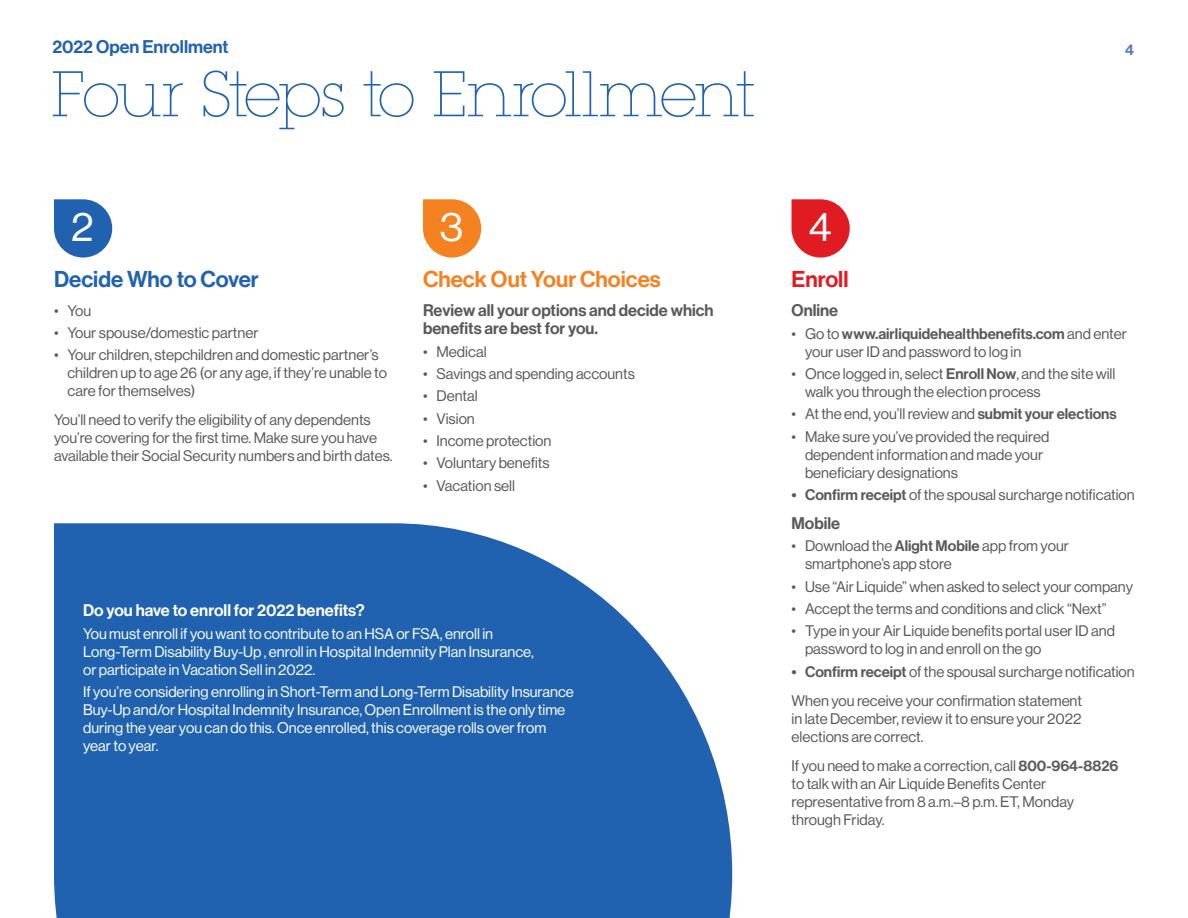
<style>
.page{position:relative;width:1188px;height:918px;background:#fff}
.page>*{position:absolute;margin:0;border:0;box-sizing:border-box;transform-origin:0 0}
.t1{font:200 63px "Lubalin Graph Std";letter-spacing:-.045em;color:#2062af}
.t2{font:40.5px "N Haas Grotesk DS Std 55 Rg";color:#fff}
.t3{font:22.5px "N Haas Grotesk DS Std 65 Md";color:#f58220}
.t4{font:22.5px "N Haas Grotesk DS Std 65 Md";color:#2062af}
.t5{font:22.5px "N Haas Grotesk DS Std 65 Md";color:#e11b22}
.t6{font:18px "N Haas Grotesk DS Std 65 Md";color:#2062af}
.t7{font:16.5px/18px "N Haas Grotesk DS Std 65 Md";color:#58595b}
.t8{font:16.5px "N Haas Grotesk DS Std 65 Md";color:#fff}
.t9{font:15px/18px "N Haas Grotesk DS Std 55 Rg";color:#58595b}
.t10{font:15px/18px "N Haas Grotesk DS Std 55 Rg";color:#fff}
.t11{font:15px "N Haas Grotesk DS Std 65 Md";color:#58595b}
.t12{font:15px "N Haas Grotesk DS Std 65 Md";color:#5477ba}
.s1{font-family:"N Haas Grotesk DS Std 55 Rg"}
.s2{font-family:"N Haas Grotesk DS Std 65 Md"}
</style>
<div class="page">
<svg style="left:54px;top:523px;width:678px;height:395px;background:#3470b6"></svg>
<svg style="left:54px;top:199px;width:58px;height:59px"></svg>
<svg style="left:423px;top:199px;width:58px;height:59px"></svg>
<svg style="left:792px;top:199px;width:58px;height:59px"></svg>
<p class="t6" style="left:52px;top:36px;width:178px">2022 Open Enrollment</p>
<h1 class="t1" style="left:51px;top:58px;width:705px">Four Steps to Enrollment</h1>
<p class="t12" style="left:1125px;top:41px;width:10px">4</p>
<h2 class="t2" style="left:71px;top:204px;width:24px">2</h2>
<h2 class="t2" style="left:440px;top:204px;width:25px">3</h2>
<h2 class="t2" style="left:809px;top:204px;width:24px">4</h2>
<h3 class="t4" style="left:54px;top:266px;width:206px">Decide Who to Cover</h3>
<p class="t9" style="left:54px;top:302px;width:39px">• You</p>
<p class="t9" style="left:54px;top:324px;width:206px">• Your spouse/domestic partner</p>
<p class="t9" style="left:68px;top:346px;width:321px;text-indent:-14px">• Your children, stepchildren and domestic partner’s children up to age 26 (or any age, if they’re unable to care for themselves)</p>
<p class="t9" style="left:54px;top:411px;width:340px">You’ll need to verify the eligibility of any dependents you’re covering for the first time. Make sure you have available their Social Security numbers and birth dates.</p>
<h3 class="t3" style="left:423px;top:266px;width:239px">Check Out Your Choices</h3>
<p class="t7" style="left:423px;top:302px;width:292px">Review all your options and decide which benefits are best for you.</p>
<p class="t9" style="left:423px;top:342px;width:65px">• Medical</p>
<p class="t9" style="left:423px;top:365px;width:213px">• Savings and spending accounts</p>
<p class="t9" style="left:423px;top:387px;width:56px">• Dental</p>
<p class="t9" style="left:423px;top:409px;width:53px">• Vision</p>
<p class="t9" style="left:423px;top:432px;width:130px">• Income protection</p>
<p class="t9" style="left:423px;top:454px;width:128px">• Voluntary benefits</p>
<p class="t9" style="left:423px;top:476px;width:94px">• Vacation sell</p>
<h3 class="t5" style="left:792px;top:266px;width:59px">Enroll</h3>
<p class="t7" style="left:792px;top:302px;width:48px">Online</p>
<p class="t11" style="left:792px;top:325px;width:337px"><span class="s1">• Go to</span> www.airliquidehealthbenefits.com <span class="s1">and enter</span></p>
<p class="t9" style="left:805px;top:342px;width:218px">your user ID and password to log in</p>
<p class="t9" style="left:805px;top:365px;width:312px;text-indent:-14px">• Once logged in, select <span class="s2">Enroll Now</span>, and the site will walk you through the election process</p>
<p class="t9" style="left:792px;top:405px;width:327px">• At the end, you’ll review and <span class="s2">submit your elections</span></p>
<p class="t9" style="left:805px;top:427px;width:246px;text-indent:-14px">• Make sure you’ve provided the required dependent information and made your beneficiary designations</p>
<p class="t9" style="left:792px;top:486px;width:345px"><span class="s2">• Confirm receipt</span> of the spousal surcharge notification</p>
<p class="t7" style="left:792px;top:514px;width:50px">Mobile</p>
<p class="t9" style="left:805px;top:537px;width:265px;text-indent:-14px">• Download the <span class="s2">Alight Mobile</span> app from your smartphone’s app store</p>
<p class="t9" style="left:792px;top:577px;width:343px">• Use “Air Liquide” when asked to select your company</p>
<p class="t9" style="left:792px;top:600px;width:316px">• Accept the terms and conditions and click “Next”</p>
<p class="t9" style="left:805px;top:622px;width:312px;text-indent:-14px">• Type in your Air Liquide benefits portal user ID and password to log in and enroll on the go</p>
<p class="t9" style="left:792px;top:657px;width:345px;line-height:29.1px"><span class="s2">• Confirm receipt</span> of the spousal surcharge notification<br>When you receive your confirmation statement</p>
<p class="t9" style="left:792px;top:709px;width:292px">in late December, review it to ensure your 2022 elections are correct.</p>
<p class="t9" style="left:792px;top:757px;width:328px">If you need to make a correction, call <span class="s2">800-964-8826 </span>to talk with an Air Liquide Benefits Center representative from 8 a.m.–8 p.m. ET, Monday through Friday.</p>
<p class="t8" style="left:83px;top:601px;width:283px">Do you have to enroll for 2022 benefits?</p>
<p class="t10" style="left:83px;top:625px;width:452px">You must enroll if you want to contribute to an HSA or FSA, enroll in<br>Long-Term Disability Buy-Up , enroll in Hospital Indemnity Plan Insurance, or participate in Vacation Sell in 2022.</p>
<p class="t10" style="left:83px;top:683px;width:492px">If you’re considering enrolling in Short-Term and Long-Term Disability Insurance Buy-Up and/or Hospital Indemnity Insurance, Open Enrollment is the only time during the year you can do this. Once enrolled, this coverage rolls over from year to year.</p>
</div>
